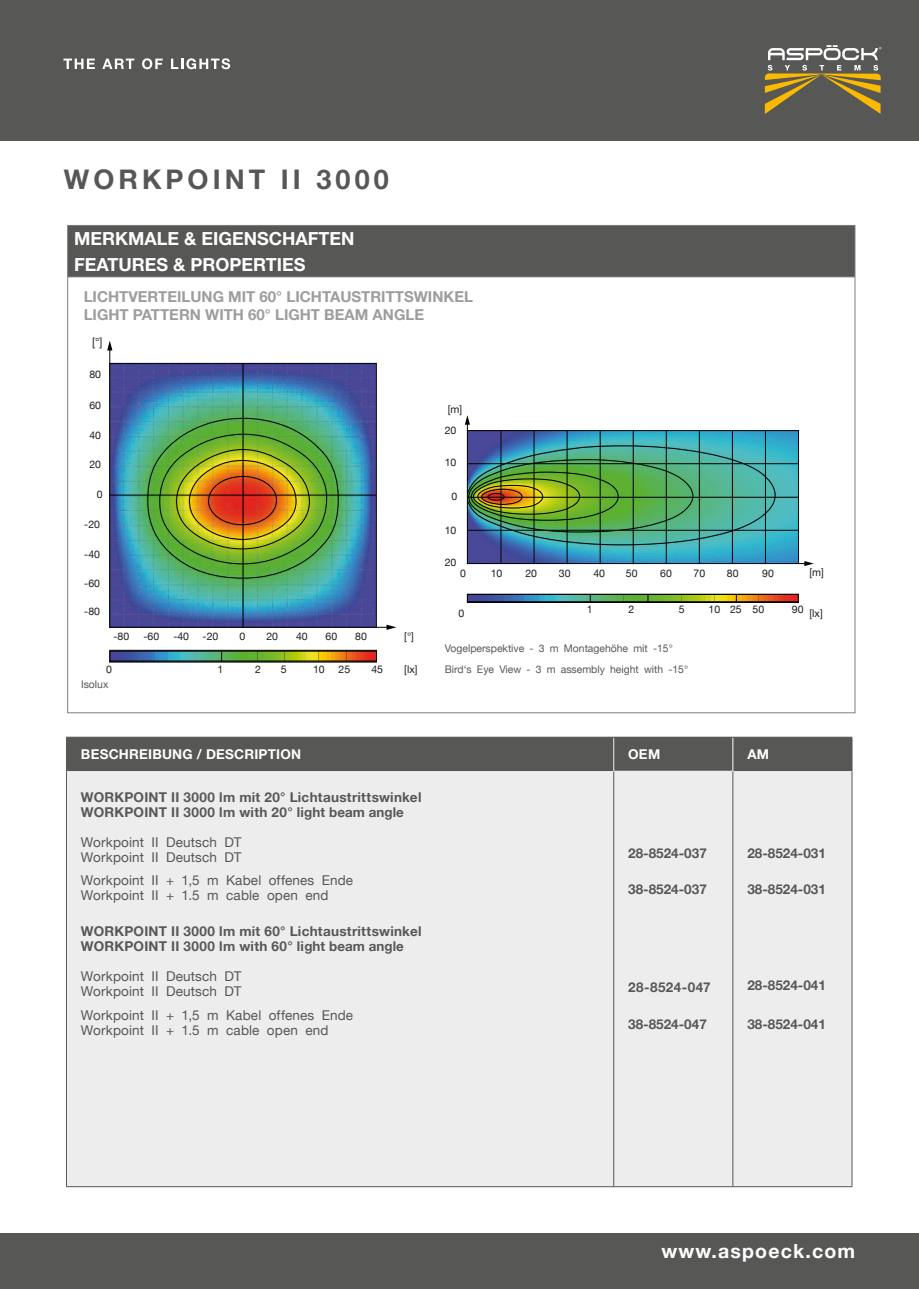
<style>
.page{position:relative;width:919px;height:1289px;background:#fff}
.page>*{position:absolute;margin:0;border:0;box-sizing:border-box;transform-origin:0 0}
.Headline1{font:700 27px "Helvetica Neue";letter-spacing:.15em;color:#575756}
.t1{font:700 19.5px "Helvetica Neue";letter-spacing:.06em;color:#fff}
.t2{font:700 18px "Helvetica Neue";color:#fff}
.t3{font:700 15px "Helvetica Neue";color:#9d9d9d}
.Beschreibung_TEXT{font:700 13.5px/15px "Helvetica Neue";letter-spacing:.015em;color:#575756}
.Beschreibung_TEXT-2{font:13.5px/15px "Helvetica Neue";letter-spacing:.01em;color:#575756}
.Beschreibung_TEXT-3{font:700 13.5px "Helvetica Neue";letter-spacing:.015em;color:#fff}
.t4{font:11.55px "Helvetica Neue";color:#1d1d1b}
.Bemaßung{font:10.5px "Helvetica Neue";color:#1d1d1b}
.t5{font:10.5px "Helvetica Neue";color:#575756}
</style>
<div class="page">
<div style="left:0;top:0;width:918px;height:140px;background:#575756"></div>
<svg style="left:764px;top:45px;width:117px;height:69px"></svg>
<svg style="left:63px;top:59px;width:32px;height:10px"></svg>
<svg style="left:102px;top:59px;width:32px;height:10px"></svg>
<svg style="left:142px;top:58px;width:21px;height:11px"></svg>
<svg style="left:171px;top:58px;width:59px;height:11px"></svg>
<div style="left:67px;top:738px;width:784px;height:33px;background:#575756"></div>
<div style="left:613px;top:737px;width:119px;height:34px;background:#575756"></div>
<div style="left:67px;top:771px;width:784px;height:415px;background:#ededed"></div>
<div style="left:613px;top:771px;width:119px;height:415px;background:#ededed"></div>
<hr style="left:732px;top:771px;width:1px;height:415px;background:#575756">
<hr style="left:732px;top:737px;width:1px;height:34px;background:#fff">
<hr style="left:613px;top:771px;width:1px;height:415px;background:#575756">
<hr style="left:613px;top:737px;width:1px;height:34px;background:#ededed">
<hr style="left:66px;top:737px;width:547px;height:1px;background:#575756">
<hr style="left:66px;top:737px;width:1px;height:34px;background:#575756">
<hr style="left:613px;top:737px;width:119px;height:1px;background:#575756">
<hr style="left:732px;top:737px;width:120px;height:1px;background:#575756">
<hr style="left:851px;top:737px;width:1px;height:34px;background:#575756">
<hr style="left:66px;top:771px;width:1px;height:415px;background:#575756">
<hr style="left:851px;top:771px;width:1px;height:415px;background:#575756">
<hr style="left:66px;top:1186px;width:547px;height:1px;background:#575756">
<hr style="left:613px;top:1186px;width:119px;height:1px;background:#575756">
<hr style="left:732px;top:1186px;width:120px;height:1px;background:#575756">
<div style="left:68px;top:226px;width:786px;height:51px;background:#575756"></div>
<hr style="left:68px;top:276px;width:786px;height:1px;background:#7e7e7e">
<img style="left:110px;top:364px;width:266px;height:263px">
<img style="left:110px;top:649px;width:267px;height:14px">
<div style="left:110px;top:650px;width:267px;height:11px;border:1px solid #020203"></div>
<hr style="left:109px;top:494px;width:267px;height:1px;background:#020203">
<hr style="left:110px;top:363px;width:266px;height:1px;background:#020203">
<hr style="left:243px;top:364px;width:1px;height:263px;background:#020203">
<hr style="left:376px;top:364px;width:1px;height:263px;background:#020203">
<img style="left:147px;top:418px;width:192px;height:160px">
<hr style="left:109px;top:348px;width:1px;height:279px;background:#020203">
<svg style="left:107px;top:341px;width:5px;height:9px"></svg>
<hr style="left:110px;top:627px;width:278px;height:1px;background:#020203">
<svg style="left:386px;top:624px;width:10px;height:6px"></svg>
<div style="left:0;top:1233px;width:918px;height:55px;background:#575756"></div>
<img style="left:468px;top:431px;width:330px;height:132px">
<hr style="left:467px;top:423px;width:1px;height:140px;background:#020203">
<svg style="left:465px;top:415px;width:5px;height:10px"></svg>
<hr style="left:467px;top:563px;width:339px;height:1px;background:#020203">
<svg style="left:804px;top:561px;width:9px;height:5px"></svg>
<hr style="left:467px;top:430px;width:331px;height:1px;background:#020203">
<hr style="left:633px;top:430px;width:1px;height:133px;background:#020203">
<hr style="left:666px;top:430px;width:1px;height:133px;background:#020203">
<hr style="left:699px;top:430px;width:1px;height:133px;background:#020203">
<hr style="left:732px;top:430px;width:1px;height:133px;background:#020203">
<hr style="left:765px;top:430px;width:1px;height:133px;background:#020203">
<hr style="left:798px;top:430px;width:1px;height:133px;background:#020203">
<hr style="left:500px;top:430px;width:1px;height:133px;background:#020203">
<hr style="left:533px;top:430px;width:1px;height:133px;background:#020203">
<hr style="left:566px;top:431px;width:1px;height:132px;background:#020203">
<hr style="left:600px;top:431px;width:1px;height:132px;background:#020203">
<hr style="left:467px;top:530px;width:331px;height:1px;background:#020203">
<hr style="left:467px;top:497px;width:331px;height:1px;background:#020203">
<hr style="left:467px;top:463px;width:331px;height:1px;background:#020203">
<img style="left:467px;top:445px;width:308px;height:100px">
<img style="left:469px;top:595px;width:327px;height:5px">
<div style="left:467px;top:593px;width:331px;height:9px;border:1px solid #020203"></div>
<p class="Headline1" style="left:64px;top:163px;width:326px">WORKPOINT II 3000</p>
<p class="t2" style="left:74px;top:227px;width:282px">MERKMALE &amp; EIGENSCHAFTEN</p>
<p class="t2" style="left:74px;top:253px;width:233px">FEATURES &amp; PROPERTIES</p>
<p class="t3" style="left:84px;top:287px;width:391px">LICHTVERTEILUNG MIT 60° LICHTAUSTRITTSWINKEL</p>
<p class="t3" style="left:84px;top:305px;width:342px">LIGHT PATTERN WITH 60° LIGHT BEAM ANGLE</p>
<p class="t4" style="left:92px;top:335px;width:12px">[°]</p>
<p class="Bemaßung" style="left:89px;top:368px;width:13px">80</p>
<p class="Bemaßung" style="left:89px;top:399px;width:13px">60</p>
<p class="Bemaßung" style="left:448px;top:403px;width:16px">[m]</p>
<p class="Bemaßung" style="left:89px;top:429px;width:13px">40</p>
<p class="Bemaßung" style="left:445px;top:424px;width:13px">20</p>
<p class="Bemaßung" style="left:89px;top:458px;width:13px">20</p>
<p class="Bemaßung" style="left:445px;top:456px;width:13px">10</p>
<p class="Bemaßung" style="left:97px;top:487px;width:7px">0</p>
<p class="Bemaßung" style="left:451px;top:489px;width:7px">0</p>
<p class="Bemaßung" style="left:84px;top:518px;width:17px">-20</p>
<p class="Bemaßung" style="left:445px;top:524px;width:13px">10</p>
<p class="Bemaßung" style="left:84px;top:548px;width:17px">-40</p>
<p class="Bemaßung" style="left:445px;top:556px;width:13px">20</p>
<p class="Bemaßung" style="left:84px;top:577px;width:17px">-60</p>
<p class="Bemaßung" style="left:84px;top:605px;width:17px">-80</p>
<p class="Bemaßung" style="left:460px;top:566px;width:7px">0</p>
<p class="Bemaßung" style="left:458px;top:606px;width:7px">0</p>
<p class="Bemaßung" style="left:490px;top:566px;width:13px">10</p>
<p class="Bemaßung" style="left:525px;top:566px;width:13px">20</p>
<p class="Bemaßung" style="left:559px;top:566px;width:13px">30</p>
<p class="Bemaßung" style="left:593px;top:566px;width:13px">40</p>
<p class="Bemaßung" style="left:625px;top:566px;width:13px">50</p>
<p class="Bemaßung" style="left:660px;top:566px;width:13px">60</p>
<p class="Bemaßung" style="left:693px;top:566px;width:13px">70</p>
<p class="Bemaßung" style="left:727px;top:566px;width:13px">80</p>
<p class="Bemaßung" style="left:762px;top:566px;width:13px">90</p>
<p class="Bemaßung" style="left:809px;top:566px;width:16px">[m]</p>
<p class="Bemaßung" style="left:809px;top:607px;width:15px">[lx]</p>
<p class="Bemaßung" style="left:586px;top:602px;width:7px">1</p>
<p class="Bemaßung" style="left:628px;top:602px;width:7px">2</p>
<p class="Bemaßung" style="left:678px;top:603px;width:7px">5</p>
<p class="Bemaßung" style="left:708px;top:603px;width:13px">10</p>
<p class="Bemaßung" style="left:730px;top:603px;width:13px">25</p>
<p class="Bemaßung" style="left:752px;top:603px;width:13px">50</p>
<p class="Bemaßung" style="left:791px;top:603px;width:13px">90</p>
<p class="Bemaßung" style="left:113px;top:630px;width:17px">-80</p>
<p class="Bemaßung" style="left:143px;top:630px;width:17px">-60</p>
<p class="Bemaßung" style="left:173px;top:630px;width:17px">-40</p>
<p class="Bemaßung" style="left:203px;top:630px;width:17px">-20</p>
<p class="Bemaßung" style="left:239px;top:630px;width:7px">0</p>
<p class="Bemaßung" style="left:266px;top:630px;width:13px">20</p>
<p class="Bemaßung" style="left:296px;top:630px;width:13px">40</p>
<p class="Bemaßung" style="left:325px;top:630px;width:13px">60</p>
<p class="Bemaßung" style="left:355px;top:630px;width:13px">80</p>
<p class="Bemaßung" style="left:106px;top:663px;width:7px">0</p>
<p class="Bemaßung" style="left:217px;top:663px;width:7px">1</p>
<p class="Bemaßung" style="left:255px;top:663px;width:7px">2</p>
<p class="Bemaßung" style="left:281px;top:663px;width:7px">5</p>
<p class="Bemaßung" style="left:313px;top:663px;width:13px">10</p>
<p class="Bemaßung" style="left:338px;top:663px;width:13px">25</p>
<p class="Bemaßung" style="left:371px;top:663px;width:13px">45</p>
<p class="Bemaßung" style="left:404px;top:630px;width:11px">[°]</p>
<p class="Bemaßung" style="left:404px;top:663px;width:15px">[lx]</p>
<p class="t5" style="left:445px;top:642px;width:229px">Vogelperspektive - 3 m Montagehöhe mit -15°</p>
<p class="t5" style="left:445px;top:663px;width:245px">Bird‘s Eye View - 3 m assembly height with -15°</p>
<p class="t5" style="left:81px;top:677px;width:29px">Isolux</p>
<p class="Beschreibung_TEXT-3" style="left:81px;top:746px;width:222px">BESCHREIBUNG / DESCRIPTION</p>
<p class="Beschreibung_TEXT-3" style="left:628px;top:746px;width:33px">OEM</p>
<p class="Beschreibung_TEXT-3" style="left:747px;top:746px;width:23px">AM</p>
<p class="Beschreibung_TEXT" style="left:81px;top:789px;width:342px">WORKPOINT II 3000 lm mit 20° Lichtaustrittswinkel<br>WORKPOINT II 3000 lm with 20° light beam angle</p>
<p class="Beschreibung_TEXT-2" style="left:81px;top:834px;width:162px">Workpoint II Deutsch DT<br>Workpoint II Deutsch DT</p>
<p class="Beschreibung_TEXT-2" style="left:81px;top:872px;width:274px">Workpoint II + 1,5 m Kabel offenes Ende<br>Workpoint II + 1.5 m cable open end</p>
<p class="Beschreibung_TEXT" style="left:81px;top:923px;width:342px">WORKPOINT II 3000 lm mit 60° Lichtaustrittswinkel<br>WORKPOINT II 3000 lm with 60° light beam angle</p>
<p class="Beschreibung_TEXT-2" style="left:81px;top:968px;width:162px">Workpoint II Deutsch DT<br>Workpoint II Deutsch DT</p>
<p class="Beschreibung_TEXT-2" style="left:81px;top:1006px;width:274px">Workpoint II + 1,5 m Kabel offenes Ende<br>Workpoint II + 1.5 m cable open end</p>
<p class="Beschreibung_TEXT" style="left:747px;top:845px;width:80px">28-8524-031</p>
<p class="Beschreibung_TEXT" style="left:747px;top:881px;width:80px">38-8524-031</p>
<p class="Beschreibung_TEXT" style="left:628px;top:845px;width:80px">28-8524-037</p>
<p class="Beschreibung_TEXT" style="left:628px;top:881px;width:80px">38-8524-037</p>
<p class="Beschreibung_TEXT" style="left:747px;top:977px;width:80px">28-8524-041</p>
<p class="Beschreibung_TEXT" style="left:747px;top:1015px;width:80px">38-8524-041</p>
<p class="Beschreibung_TEXT" style="left:628px;top:978px;width:84px">28-8524-047</p>
<p class="Beschreibung_TEXT" style="left:628px;top:1015px;width:80px">38-8524-047</p>
<h2 class="t1" style="left:661px;top:1238px;width:195px">www.aspoeck.com</h2>
</div>
